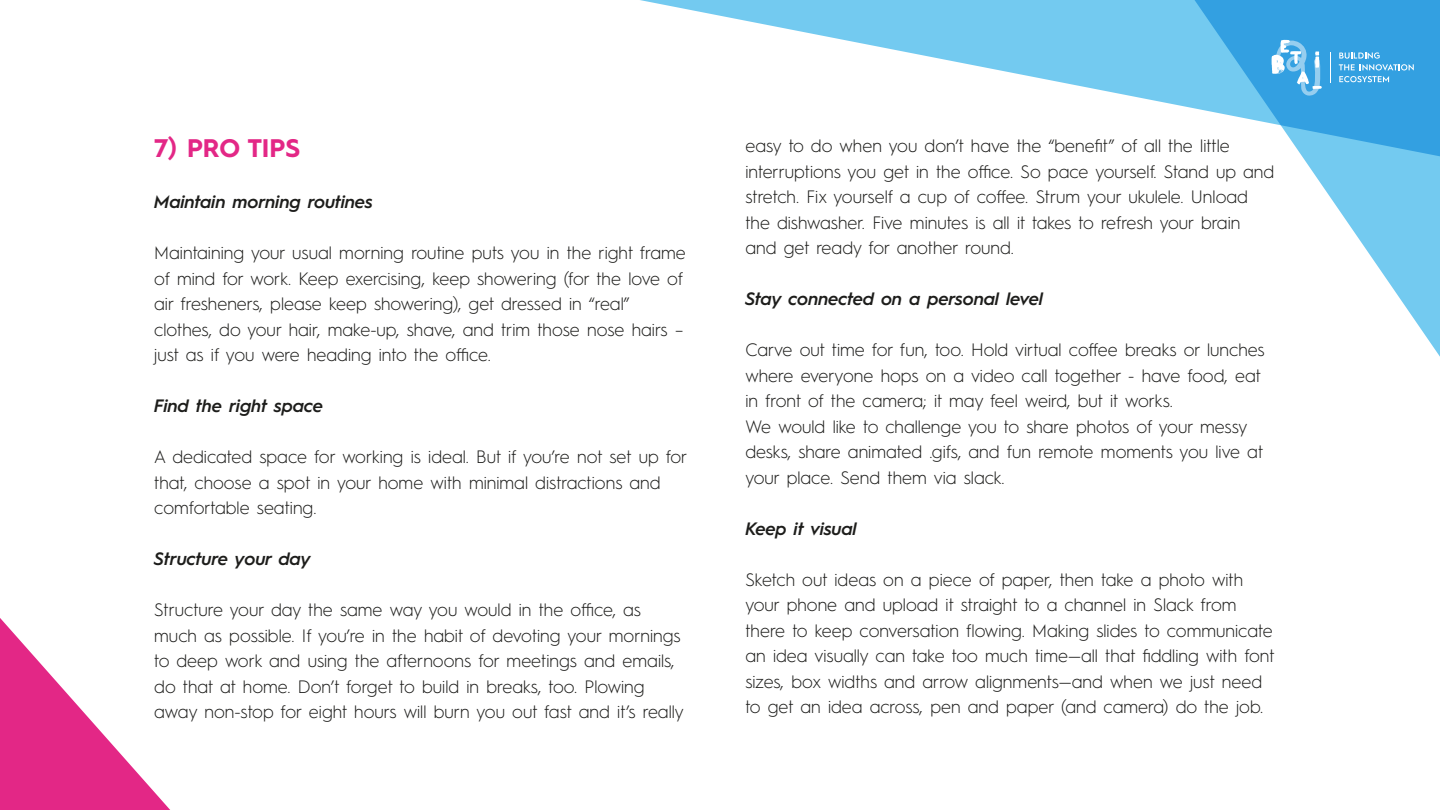
<style>
.page{position:relative;width:1440px;height:810px;background:#fff}
.page>*{position:absolute;margin:0;border:0;box-sizing:border-box;transform-origin:0 0}
.t1{font:700 25.5px "Hurme Geometric Sans 1";color:#e32786}
.t2{font:300 18px/25.5px "Hurme Geometric Sans 1";color:#1d1d1b}
.t3{font:italic 600 18px "Hurme Geometric Sans 1";color:#1d1d1b}
</style>
<div class="page">
<svg style="left:1342px;top:214px;width:98px;height:143px"></svg>
<svg style="left:640px;top:0;width:800px;height:214px"></svg>
<svg style="left:0;top:618px;width:170px;height:192px;fill:#e32d89"></svg>
<svg style="left:1339px;top:52px;width:75px;height:30px;background:#59b1e6"></svg>
<svg style="left:1271px;top:40px;width:51px;height:56px;background:#6ab9e8"></svg>
<hr style="left:1330px;top:52px;width:1px;height:31px;background:#fff">
<h1 class="t1" style="left:154px;top:130px;width:147px">7) PRO TIPS</h1>
<p class="t3" style="left:154px;top:189px;width:220px">Maintain morning routines</p>
<p class="t2" style="left:154px;top:239px;width:533px">Maintaining your usual morning routine puts you in the right frame of mind for work. Keep exercising, keep showering (for the love of air fresheners, please keep showering), get dressed in “real” clothes, do your hair, make-up, shave, and trim those nose hairs – just as if you were heading into the office.</p>
<p class="t3" style="left:154px;top:393px;width:170px">Find the right space</p>
<p class="t2" style="left:154px;top:443px;width:535px">A dedicated space for working is ideal. But if you’re not set up for that, choose a spot in your home with minimal distractions and comfortable seating.</p>
<p class="t3" style="left:154px;top:546px;width:158px">Structure your day</p>
<p class="t2" style="left:154px;top:596px;width:531px">Structure your day the same way you would in the office, as much as possible. If you’re in the habit of devoting your mornings to deep work and using the afternoons for meetings and emails, do that at home. Don’t forget to build in breaks, too. Plowing away non-stop for eight hours will burn you out fast and it’s really</p>
<p class="t2" style="left:745px;top:132px;width:530px">easy to do when you don’t have the “benefit” of all the little interruptions you get in the office. So pace yourself. Stand up and stretch. Fix yourself a cup of coffee. Strum your ukulele. Unload the dishwasher. Five minutes is all it takes to refresh your brain and get ready for another round.</p>
<p class="t3" style="left:745px;top:286px;width:299px">Stay connected on a personal level</p>
<p class="t2" style="left:745px;top:336px;width:521px">Carve out time for fun, too. Hold virtual coffee breaks or lunches where everyone hops on a video call together - have food, eat in front of the camera; it may feel weird, but it works.<br>We would like to challenge you to share photos of your messy desks, share animated .gifs, and fun remote moments you live at your place. Send them via slack.</p>
<p class="t3" style="left:745px;top:516px;width:113px">Keep it visual</p>
<p class="t2" style="left:745px;top:566px;width:531px">Sketch out ideas on a piece of paper, then take a photo with your phone and upload it straight to a channel in Slack from there to keep conversation flowing. Making slides to communicate an idea visually can take too much time—all that fiddling with font sizes, box widths and arrow alignments—and when we just need to get an idea across, pen and paper (and camera) do the job.</p>
</div>
